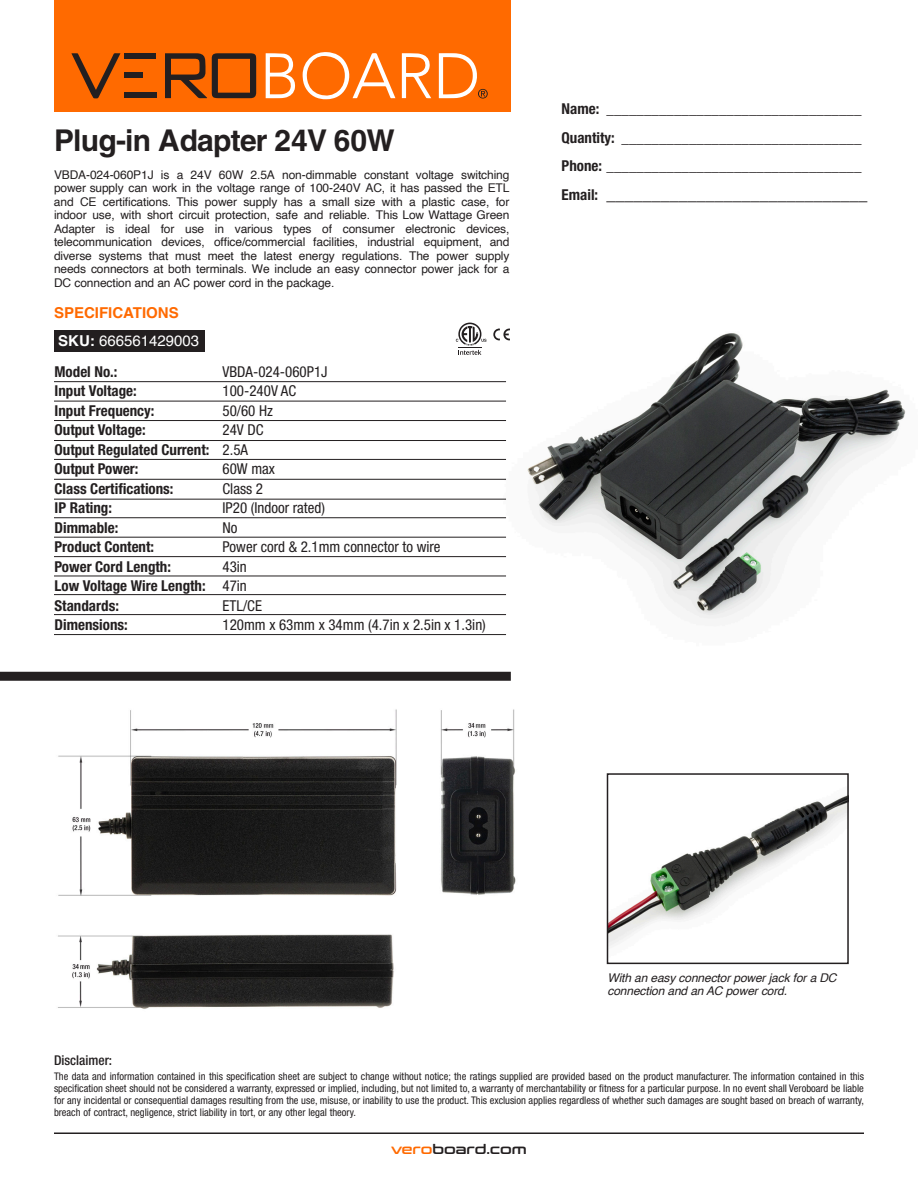
<style>
.page{position:relative;width:918px;height:1188px;background:#fff}
.page>*{position:absolute;margin:0;border:0;box-sizing:border-box;transform-origin:0 0}
.t1{font:700 30px "Helvetica CE";letter-spacing:-.025em;color:#231f20}
.t2{font:700 condensed 18px "Helvetica Neue LT Std";color:#231f20}
.t3{font:700 condensed 15px "Helvetica Neue LT Std";color:#231f20}
.t4{font:condensed 15px "Helvetica Neue LT Std";color:#231f20}
.t5{font:15px "Helvetica";color:#fff}
.t6{font:700 15px "Helvetica";color:#ff6a00}
.t7{font:13.5px "Conthrax Sb";color:#231f20}
.t8{font:500 condensed 13.5px "Helvetica Neue LT Std";color:#231f20}
.t9{font:12px/13.5px "Helvetica";letter-spacing:-.01em;color:#231f20;text-align:justify}
.t10{font:italic 12px/13.5px "Helvetica";letter-spacing:-.01em;color:#231f20}
.t11{font:condensed 10.5px/12px "Helvetica Neue LT Std";color:#231f20;text-align:justify}
.s1{font-weight:700}
.s2{font-weight:400}
.s3{font-size:15px}
.s4{color:#ff6a00}
</style>
<div class="page">
<div style="left:55px;top:0;width:456px;height:112px;background:#ff6a00"></div>
<hr style="left:54px;top:1132px;width:810px;height:2px;background:#231f20">
<hr style="left:54px;top:381px;width:452px;height:1px;background:#231f20">
<hr style="left:54px;top:401px;width:452px;height:1px;background:#231f20">
<hr style="left:54px;top:420px;width:452px;height:1px;background:#231f20">
<hr style="left:54px;top:459px;width:452px;height:1px;background:#231f20">
<hr style="left:54px;top:479px;width:452px;height:1px;background:#231f20">
<hr style="left:54px;top:499px;width:452px;height:1px;background:#231f20">
<hr style="left:54px;top:440px;width:452px;height:1px;background:#231f20">
<hr style="left:54px;top:517px;width:452px;height:1px;background:#231f20">
<hr style="left:54px;top:537px;width:452px;height:1px;background:#231f20">
<hr style="left:54px;top:556px;width:452px;height:1px;background:#231f20">
<hr style="left:54px;top:576px;width:452px;height:1px;background:#231f20">
<hr style="left:54px;top:594px;width:452px;height:1px;background:#231f20">
<hr style="left:54px;top:614px;width:452px;height:1px;background:#231f20">
<hr style="left:54px;top:634px;width:452px;height:1px;background:#231f20">
<div style="left:54px;top:330px;width:150px;height:21px;background:#231f20"></div>
<div style="left:124px;top:53px;width:32px;height:6px;background:#231f20"></div>
<svg style="left:165px;top:53px;width:91px;height:45px"></svg>
<svg style="left:266px;top:53px;width:29px;height:45px"></svg>
<svg style="left:439px;top:53px;width:49px;height:46px"></svg>
<svg style="left:71px;top:53px;width:49px;height:46px"></svg>
<svg style="left:402px;top:53px;width:29px;height:45px"></svg>
<svg style="left:303px;top:52px;width:92px;height:47px"></svg>
<div style="left:124px;top:93px;width:32px;height:5px;background:#231f20"></div>
<div style="left:124px;top:72px;width:19px;height:6px;background:#231f20"></div>
<img style="left:503px;top:333px;width:403px;height:339px">
<img style="left:57px;top:709px;width:459px;height:300px">
<svg style="left:493px;top:328px;width:17px;height:12px"></svg>
<svg style="left:456px;top:323px;width:31px;height:32px"></svg>
<img style="left:610px;top:796px;width:236px;height:150px">
<div style="left:607px;top:773px;width:242px;height:191px;border:2px solid #231f20"></div>
<div style="left:0;top:672px;width:511px;height:9px;background:#231f20"></div>
<p class="t1" style="left:54px;top:122px;width:342px">Plug-in Adapter 24V 60W</p>
<p class="t9" style="left:54px;top:168px;width:457px">VBDA-024-060P1J is a 24V 60W 2.5A non-dimmable constant voltage switching power supply can work in the voltage range of 100-240V AC, it has passed the ETL and CE certifications. This power supply has a small size with a plastic case, for indoor use, with short circuit protection, safe and reliable. This Low Wattage Green Adapter is ideal for use in various types of consumer electronic devices, telecommunication devices, office/commercial facilities, industrial equipment, and diverse systems that must meet the latest energy regulations. The power supply needs connectors at both terminals. We include an easy connector power jack for a DC connection and an AC power cord in the package.</p>
<p class="t6" style="left:54px;top:304px;width:126px">SPECIFICATIONS</p>
<p class="t5" style="left:58px;top:329px;width:142px"><span class="s1">SKU:</span> 666561429003</p>
<p class="t3" style="left:55px;top:362px;width:64px">Model No.:</p>
<p class="t4" style="left:223px;top:363px;width:107px">VBDA-024-060P1J</p>
<p class="t3" style="left:55px;top:382px;width:84px">Input Voltage:</p>
<p class="t4" style="left:223px;top:382px;width:75px">100-240V AC</p>
<p class="t3" style="left:55px;top:401px;width:101px">Input Frequency:</p>
<p class="t4" style="left:223px;top:402px;width:52px">50/60 Hz</p>
<p class="t3" style="left:55px;top:421px;width:93px">Output Voltage:</p>
<p class="t4" style="left:223px;top:421px;width:43px">24V DC</p>
<p class="t3" style="left:55px;top:440px;width:195px">Output Regulated Current: <span class="s2">2.5A</span></p>
<p class="t3" style="left:55px;top:460px;width:86px">Output Power:</p>
<p class="t4" style="left:223px;top:460px;width:54px">60W max</p>
<p class="t3" style="left:55px;top:479px;width:121px">Class Certifications:</p>
<p class="t4" style="left:223px;top:480px;width:42px">Class 2</p>
<p class="t3" style="left:55px;top:499px;width:59px">IP Rating:</p>
<p class="t4" style="left:223px;top:499px;width:104px">IP20 (Indoor rated)</p>
<p class="t3" style="left:55px;top:518px;width:65px">Dimmable:</p>
<p class="t4" style="left:223px;top:519px;width:16px">No</p>
<p class="t3" style="left:55px;top:538px;width:101px">Product Content:</p>
<p class="t4" style="left:223px;top:538px;width:220px">Power cord &amp; 2.1mm connector to wire</p>
<p class="t3" style="left:55px;top:557px;width:118px">Power Cord Length:</p>
<p class="t4" style="left:223px;top:558px;width:26px">43in</p>
<p class="t3" style="left:55px;top:577px;width:194px">Low Voltage Wire Length: <span class="s2">47in</span></p>
<p class="t3" style="left:55px;top:596px;width:66px">Standards:</p>
<p class="t4" style="left:223px;top:597px;width:41px">ETL/CE</p>
<p class="t3" style="left:55px;top:616px;width:75px">Dimensions:</p>
<p class="t4" style="left:223px;top:616px;width:265px">120mm x 63mm x 34mm (4.7in x 2.5in x 1.3in)</p>
<p class="t3" style="left:562px;top:100px;width:301px">Name: __________________________________</p>
<p class="t3" style="left:562px;top:128px;width:301px">Quantity: ________________________________</p>
<p class="t3" style="left:562px;top:157px;width:301px">Phone: __________________________________</p>
<p class="t2" style="left:562px;top:183px;width:308px"><span class="s3">Email:</span> _____________________________</p>
<p class="t10" style="left:608px;top:971px;width:231px">With an easy connector power jack for a DC connection and an AC power cord.</p>
<p class="t8" style="left:54px;top:1052px;width:60px">Disclaimer:</p>
<p class="t11" style="left:54px;top:1070px;width:812px">The data and information contained in this specification sheet are subject to change without notice; the ratings supplied are provided based on the product manufacturer. The information contained in this specification sheet should not be considered a warranty, expressed or implied, including, but not limited to, a warranty of merchantability or fitness for a particular purpose. In no event shall Veroboard be liable for any incidental or consequential damages resulting from the use, misuse, or inability to use the product. This exclusion applies regardless of whether such damages are sought based on breach of warranty, breach of contract, negligence, strict liability in tort, or any other legal theory.</p>
<p class="t7" style="left:391px;top:1139px;width:137px"><span class="s4">vero</span>board.com</p>
</div>
